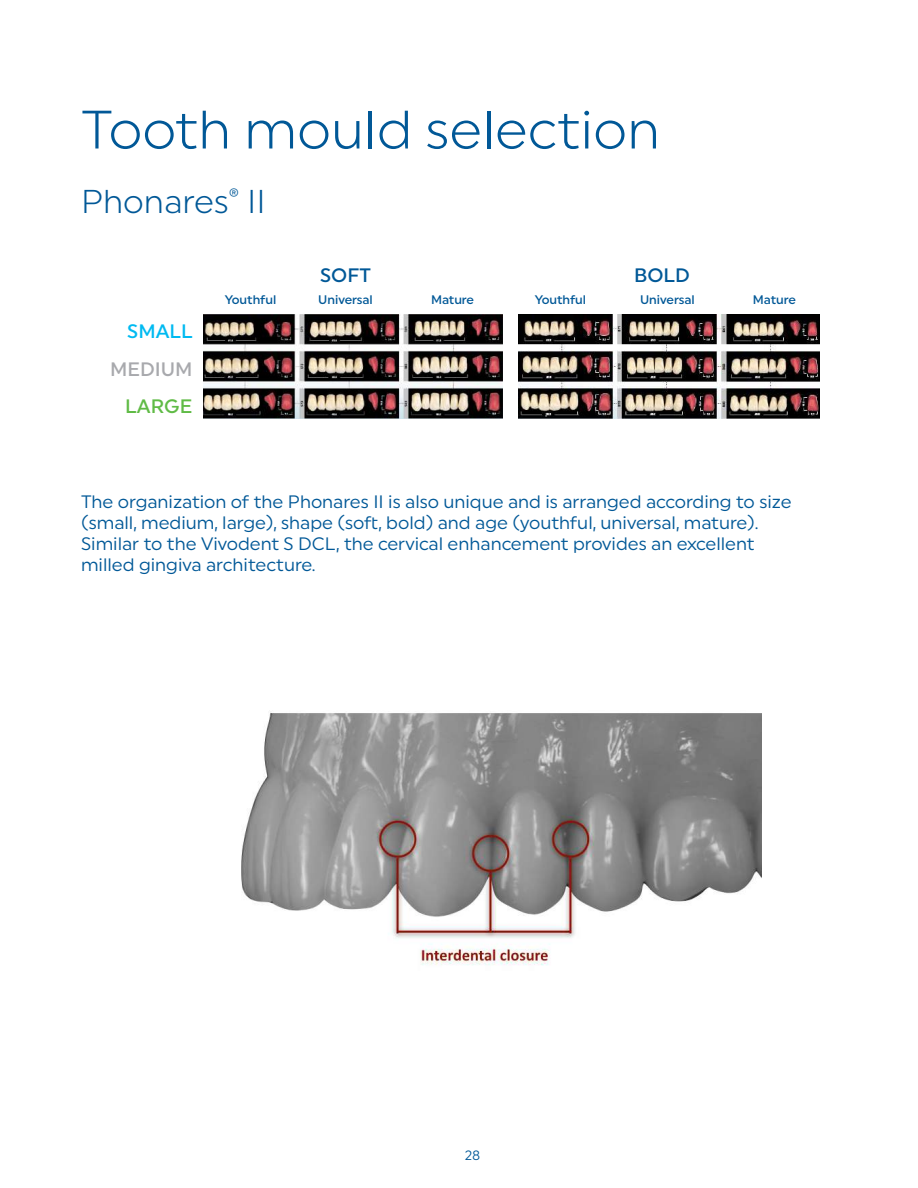
<style>
.page{position:relative;width:918px;height:1188px;background:#fff}
.page>*{position:absolute;margin:0;border:0;box-sizing:border-box;transform-origin:0 0}
.t1{font:54px "Uniform Pro Lgt";color:#015897}
.t2{font:33px "Uniform Pro Lgt";color:#015897}
.t3{font:500 19.5px "Uniform Pro";color:#015897}
.t4{font:500 19.5px "Uniform Pro";color:#a8a9ad}
.t5{font:500 19.5px "Uniform Pro";color:#00baf1}
.t6{font:500 19.5px "Uniform Pro";color:#60bb46}
.t7{font:18px/21px "Uniform Pro";color:#015897}
.t8{font:13.5px "Uniform Pro";color:#015897}
.t9{font:500 12.45px "Uniform Pro";color:#015897}
</style>
<div class="page">
<img style="left:203px;top:315px;width:299px;height:103px">
<img style="left:518px;top:315px;width:301px;height:103px">
<img style="left:241px;top:712px;width:520px;height:254px">
<div style="left:681px;top:923px;width:85px;height:48px;background:#fff"></div>
<h1 class="t1" style="left:81px;top:98px;width:581px">Tooth mould selection</h1>
<h2 class="t2" style="left:81px;top:182px;width:186px">Phonares<sup>®</sup> II</h2>
<p class="t3" style="left:320px;top:264px;width:53px">SOFT</p>
<p class="t3" style="left:634px;top:264px;width:57px">BOLD</p>
<p class="t5" style="left:127px;top:320px;width:67px">SMALL</p>
<p class="t4" style="left:110px;top:358px;width:84px">MEDIUM</p>
<p class="t6" style="left:125px;top:395px;width:69px">LARGE</p>
<p class="t9" style="left:225px;top:292px;width:53px">Youthful</p>
<p class="t9" style="left:318px;top:292px;width:56px">Universal</p>
<p class="t9" style="left:431px;top:292px;width:45px">Mature</p>
<p class="t9" style="left:535px;top:292px;width:53px">Youthful</p>
<p class="t9" style="left:640px;top:292px;width:56px">Universal</p>
<p class="t9" style="left:753px;top:292px;width:45px">Mature</p>
<p class="t7" style="left:81px;top:491px;width:712px">The organization of the Phonares II is also unique and is arranged according to size (small, medium, large), shape (soft, bold) and age (youthful, universal, mature).<br>Similar to the Vivodent S DCL, the cervical enhancement provides an excellent milled gingiva architecture.</p>
<p class="t8" style="left:465px;top:1147px;width:17px">28</p>
</div>
